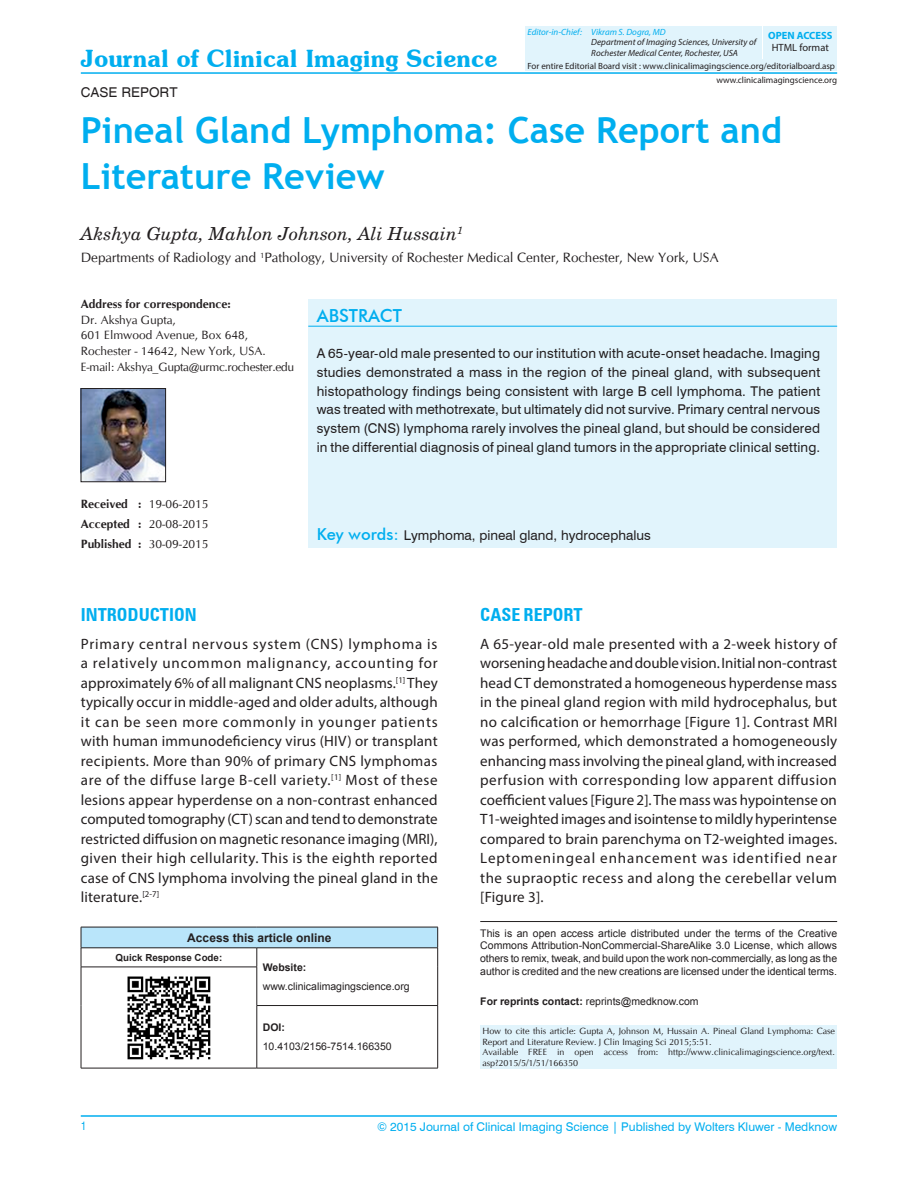
<style>
.page{position:relative;width:918px;height:1188px;background:#fff}
.page>*{position:absolute;margin:0;border:0;box-sizing:border-box;transform-origin:0 0}
.AT{font:700 36px/46.5px "Trebuchet MS";color:#00aeef}
.JCIS{font:600 24px "Souvenir IT Cby BT";color:#00aeef}
.AU{font:italic 18px "New Century Schlbk";color:#231f20}
.t1{font:700 condensed 18px "Zurich BT";color:#00aeef}
.ABSH{font:500 18px "Futura BT";color:#00aeef}
.TX{font:15px/19.5px "Myriad Pro";letter-spacing:.01em;color:#231f20;text-align:justify}
.ABS{font:13.5px/18.9px "Swiss 721 BT";letter-spacing:.01em;color:#231f20;text-align:justify}
.AFF{font:13.5px "CG Omega";color:#231f20}
.KWD{font:13.5px "Swiss 721 BT";color:#231f20}
.AH{font:13.5px "Helvetica";color:#231f20}
.ADD{font:12px/15.6px "CG Omega";color:#231f20}
.VRF{font:12px "Swiss 721 BT";color:#00aeef}
.HIS{font:12px "CG Omega";color:#231f20}
.ATAO{font:700 12px "Arial";color:#231f20}
.HIS-2{font:700 12px "CG Omega";color:#231f20}
.V_FOLIO{font:condensed 12px "Helvetica";color:#00aeef}
.Reprint{font:10.5px/12.6px "Arial";color:#231f20;text-align:justify}
.WEB{font:10.5px "Arial";color:#231f20}
.WEB-2{font:700 10.5px "Arial";color:#231f20}
.OA{font:700 10.5px "Myriad Pro";color:#00aeef}
.HF{font:10.5px "Myriad Pro";color:#231f20}
.QRC{font:700 9.75px "Arial";color:#231f20}
.HTC{font:9px/10.8px "CG Omega";color:#231f20}
.E_WEB{font:9px "Myriad Pro";color:#231f20}
.E_AFF{font:italic 9px "Myriad Pro";color:#231f20}
.E_AU{font:italic 9px "Myriad Pro";color:#00aeef}
.s1{font-weight:700}
.s2{font-weight:400}
.s3{font-family:"Futura BT";font-weight:500;font-size:16.5px;color:#00aeef}
</style>
<div class="page">
<hr style="left:81px;top:1116px;width:756px;height:1px;background:#00aeef">
<hr style="left:81px;top:72px;width:756px;height:2px;background:#00aeef">
<div style="left:308px;top:299px;width:529px;height:249px;background:#e1f4fc"></div>
<hr style="left:308px;top:326px;width:529px;height:1px;background:#00aeef">
<div style="left:525px;top:60px;width:312px;height:11px;background:#e1f4fc"></div>
<div style="left:525px;top:26px;width:237px;height:32px;background:#e1f4fc"></div>
<div style="left:764px;top:26px;width:73px;height:32px;background:#e1f4fc"></div>
<div style="left:81px;top:927px;width:357px;height:21px;background:#b9e5fa"></div>
<hr style="left:81px;top:927px;width:176px;height:1px;background:#231f20">
<hr style="left:257px;top:927px;width:181px;height:1px;background:#231f20">
<hr style="left:81px;top:948px;width:176px;height:1px;background:#231f20">
<svg style="left:81px;top:927px;width:1px;height:40px"></svg>
<hr style="left:257px;top:948px;width:181px;height:1px;background:#231f20">
<svg style="left:437px;top:927px;width:1px;height:40px"></svg>
<hr style="left:437px;top:967px;width:1px;height:38px;background:#231f20">
<hr style="left:81px;top:967px;width:176px;height:1px;background:#231f20">
<hr style="left:81px;top:967px;width:1px;height:39px;background:#231f20">
<hr style="left:81px;top:1006px;width:1px;height:62px;background:#231f20">
<hr style="left:437px;top:1006px;width:1px;height:62px;background:#231f20">
<hr style="left:257px;top:1068px;width:181px;height:1px;background:#231f20">
<svg style="left:257px;top:948px;width:1px;height:19px"></svg>
<hr style="left:257px;top:967px;width:1px;height:38px;background:#231f20">
<hr style="left:257px;top:1006px;width:1px;height:62px;background:#231f20">
<hr style="left:81px;top:1068px;width:176px;height:1px;background:#231f20">
<hr style="left:257px;top:1005px;width:181px;height:1px;background:#231f20">
<img style="left:127px;top:976px;width:84px;height:84px">
<img style="left:83px;top:390px;width:81px;height:90px">
<div style="left:81px;top:388px;width:85px;height:94px;border:1px solid #231f20"></div>
<div style="left:480px;top:1025px;width:357px;height:43px;background:#e1f4fc"></div>
<hr style="left:480px;top:921px;width:357px;height:1px;background:#231f20">
<p class="JCIS" style="left:81px;top:44px;width:418px">Journal of Clinical Imaging Science</p>
<p class="AH" style="left:81px;top:85px;width:98px">CASE REPORT</p>
<p class="E_AU" style="left:528px;top:26px;width:140px">Editor‑in‑Chief: Vikram S. Dogra, MD</p>
<p class="E_AFF" style="left:591px;top:37px;width:167px">Department of Imaging Sciences, University of</p>
<p class="E_AFF" style="left:591px;top:48px;width:148px">Rochester Medical Center, Rochester, USA</p>
<p class="OA" style="left:768px;top:28px;width:66px">OPEN ACCESS</p>
<p class="HF" style="left:772px;top:41px;width:59px">HTML format</p>
<p class="E_WEB" style="left:528px;top:60px;width:309px">For entire Editorial Board visit : www.clinicalimagingscience.org/editorialboard.asp</p>
<p class="E_WEB" style="left:716px;top:74px;width:122px">www.clinicalimagingscience.org</p>
<p class="AT" style="left:81px;top:107px;width:703px">Pineal Gland Lymphoma: Case Report and<br>Literature Review</p>
<p class="AU" style="left:81px;top:223px;width:384px">Akshya Gupta, Mahlon Johnson, Ali Hussain<sup>1</sup></p>
<p class="AFF" style="left:81px;top:250px;width:639px">Departments of Radiology and <sup>1</sup>Pathology, University of Rochester Medical Center, Rochester, New York, USA</p>
<p class="ADD" style="left:81px;top:297px;width:215px"><span class="s1">Address for correspondence:<br></span>Dr. Akshya Gupta,<br>601 Elmwood Avenue, Box 648,<br>Rochester ‑ 14642, New York, USA.<br>E‑mail: Akshya_Gupta@urmc.rochester.edu</p>
<p class="HIS" style="left:81px;top:497px;width:129px"><span class="s1">Received :</span> 19‑06‑2015</p>
<p class="HIS" style="left:81px;top:517px;width:129px"><span class="s1">Accepted :</span> 20-08-2015</p>
<p class="HIS-2" style="left:81px;top:536px;width:129px">Published : <span class="s2">30-09-2015</span></p>
<p class="ABSH" style="left:317px;top:304px;width:87px">ABSTRACT</p>
<p class="ABS" style="left:317px;top:343px;width:505px">A 65‑year‑old male presented to our institution with acute‑onset headache. Imaging studies demonstrated a mass in the region of the pineal gland, with subsequent histopathology findings being consistent with large B cell lymphoma. The patient was treated with methotrexate, but ultimately did not survive. Primary central nervous system (CNS) lymphoma rarely involves the pineal gland, but should be considered in the differential diagnosis of pineal gland tumors in the appropriate clinical setting.</p>
<p class="KWD" style="left:317px;top:527px;width:336px"><span class="s3">Key words:</span> Lymphoma, pineal gland, hydrocephalus</p>
<h1 class="t1" style="left:81px;top:603px;width:117px">INTRODUCTION</h1>
<p class="TX" style="left:81px;top:634px;width:359px">Primary central nervous system (CNS) lymphoma is a relatively uncommon malignancy, accounting for approximately 6% of all malignant CNS neoplasms.<sup>[1]</sup> They typically occur in middle‑aged and older adults, although it can be seen more commonly in younger patients with human immunodeficiency virus (HIV) or transplant recipients. More than 90% of primary CNS lymphomas are of the diffuse large B‑cell variety.<sup>[1]</sup> Most of these lesions appear hyperdense on a non‑contrast enhanced computed tomography (CT) scan and tend to demonstrate restricted diffusion on magnetic resonance imaging (MRI), given their high cellularity. This is the eighth reported case of CNS lymphoma involving the pineal gland in the literature.<sup>[2‑7]</sup></p>
<p class="ATAO" style="left:187px;top:930px;width:146px">Access this article online</p>
<p class="QRC" style="left:116px;top:951px;width:108px">Quick Response Code:</p>
<p class="WEB-2" style="left:263px;top:961px;width:45px">Website:</p>
<p class="WEB" style="left:263px;top:979px;width:149px">www.clinicalimagingscience.org</p>
<p class="WEB-2" style="left:263px;top:1021px;width:24px">DOI:</p>
<p class="WEB" style="left:263px;top:1039px;width:131px">10.4103/2156-7514.166350</p>
<h1 class="t1" style="left:480px;top:604px;width:104px">CASE REPORT</h1>
<p class="TX" style="left:480px;top:634px;width:359px">A 65‑year‑old male presented with a 2‑week history of worsening headache and double vision. Initial non‑contrast head CT demonstrated a homogeneous hyperdense mass in the pineal gland region with mild hydrocephalus, but no calcification or hemorrhage [Figure 1]. Contrast MRI was performed, which demonstrated a homogeneously enhancing mass involving the pineal gland, with increased perfusion with corresponding low apparent diffusion coefficient values [Figure 2]. The mass was hypointense on T1‑weighted images and isointense to mildly hyperintense compared to brain parenchyma on T2‑weighted images.<br>Leptomeningeal enhancement was identified near the supraoptic recess and along the cerebellar velum [Figure 3].</p>
<p class="Reprint" style="left:480px;top:927px;width:359px">This is an open access article distributed under the terms of the Creative Commons Attribution‑NonCommercial‑ShareAlike 3.0 License, which allows others to remix, tweak, and build upon the work non‑commercially, as long as the author is credited and the new creations are licensed under the identical terms.</p>
<p class="Reprint" style="left:480px;top:995px;width:220px"><span class="s1">For reprints contact:</span> reprints@medknow.com</p>
<p class="HTC" style="left:482px;top:1025px;width:354px">How to cite this article: Gupta A, Johnson M, Hussain A. Pineal Gland Lymphoma: Case<br>Report and Literature Review. J Clin Imaging Sci 2015;5:51.</p>
<p class="HTC" style="left:482px;top:1047px;width:354px">Available FREE in open access from: http://www.clinicalimagingscience.org/text. asp?2015/5/1/51/166350</p>
<p class="V_FOLIO" style="left:81px;top:1119px;width:7px">1</p>
<p class="VRF" style="left:377px;top:1119px;width:462px">© 2015 Journal of Clinical Imaging Science | Published by Wolters Kluwer - Medknow</p>
</div>
